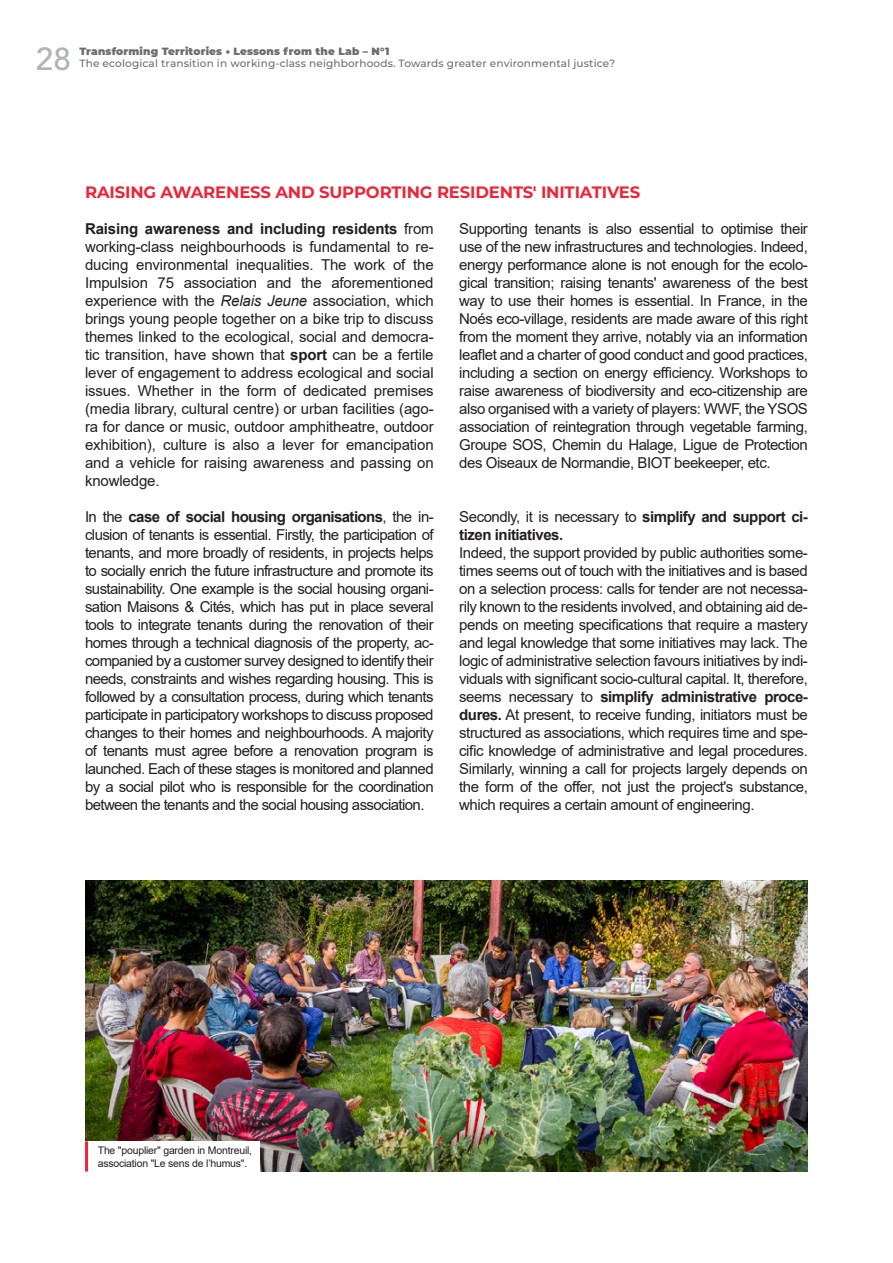
<style>
.page{position:relative;width:893px;height:1263px;background:#fff}
.page>*{position:absolute;margin:0;border:0;box-sizing:border-box;transform-origin:0 0}
.t1{font:500 31.5px "Avenir LT Std";color:#b2b3b7}
.t2{font:700 16.5px "Montserrat";letter-spacing:-.01em;color:#ed253a}
.t3{font:15px/18px "Arial";letter-spacing:-.03em;color:#231f20;text-align:justify}
.t4{font:700 15px/18px "Arial";letter-spacing:-.03em;color:#231f20}
.t5{font:500 10.5px "Montserrat";letter-spacing:.015em;color:#6c6d70}
.t6{font:10.5px/12.6px "Arial";letter-spacing:-.02em;color:#231f20}
.t7{font:900 10.5px "Montserrat";letter-spacing:.015em;color:#6c6d70}
.s1{font-weight:700}
.s2{font-style:italic}
.s3{font-weight:400}
</style>
<div class="page">
<img style="left:85px;top:880px;width:723px;height:291px">
<div style="left:85px;top:1141px;width:174px;height:30px;background:#fff"></div>
<hr style="left:85px;top:1141px;width:3px;height:30px;background:#ed253a">
<h1 class="t1" style="left:36px;top:40px;width:37px">28</h1>
<p class="t7" style="left:79px;top:43px;width:312px">Transforming Territories • Lessons from the Lab – N°1</p>
<p class="t5" style="left:79px;top:56px;width:537px">The ecological transition in working-class neighborhoods. Towards greater environmental justice?</p>
<p class="t2" style="left:85px;top:180px;width:557px">RAISING AWARENESS AND SUPPORTING RESIDENTS' INITIATIVES</p>
<p class="t3" style="left:85px;top:220px;width:350px"><span class="s1">Raising awareness and including residents</span> from working-class neighbourhoods is fundamental to re&shy;ducing environmental inequalities. The work of the Impulsion 75 association and the aforementioned experience with the <span class="s2">Relais Jeune</span> association, which brings young people together on a bike trip to discuss themes linked to the ecological, social and democra&shy;tic transition, have shown that <span class="s1">sport</span> can be a fertile lever of engagement to address ecological and social issues. Whether in the form of dedicated premises (media library, cultural centre) or urban facilities (ago&shy;ra for dance or music, outdoor amphitheatre, outdoor exhibition), culture is also a lever for emancipation and a vehicle for raising awareness and passing on knowledge.</p>
<p class="t3" style="left:85px;top:508px;width:350px">In the <span class="s1">case of social housing organisations</span>, the in&shy;clusion of tenants is essential. Firstly, the participation of tenants, and more broadly of residents, in projects helps to socially enrich the future infrastructure and promote its sustainability. One example is the social housing organi&shy;sation Maisons &amp; Cités, which has put in place several tools to integrate tenants during the renovation of their homes through a technical diagnosis of the property, ac&shy;companied by a customer survey designed to identify their needs, constraints and wishes regarding housing. This is followed by a consultation process, during which tenants participate in participatory workshops to discuss proposed changes to their homes and neighbourhoods. A majority of tenants must agree before a renovation program is launched. Each of these stages is monitored and planned by a social pilot who is responsible for the coordination between the tenants and the social housing association.</p>
<p class="t3" style="left:459px;top:220px;width:350px">Supporting tenants is also essential to optimise their use of the new infrastructures and technologies. Indeed, energy performance alone is not enough for the ecolo&shy;gical transition; raising tenants' awareness of the best way to use their homes is essential. In France, in the Noés eco-village, residents are made aware of this right from the moment they arrive, notably via an information leaflet and a charter of good conduct and good practices, including a section on energy efficiency. Workshops to raise awareness of biodiversity and eco-citizenship are also organised with a variety of players: WWF, the YSOS association of reintegration through vegetable farming, Groupe SOS, Chemin du Halage, Ligue de Protection des Oiseaux de Normandie, BIOT beekeeper, etc.</p>
<p class="t4" style="left:459px;top:508px;width:350px"><span class="s3">Secondly, it is necessary to</span> simplify and support ci&shy;tizen initiatives.</p>
<p class="t3" style="left:459px;top:544px;width:350px">Indeed, the support provided by public authorities some&shy;times seems out of touch with the initiatives and is based on a selection process: calls for tender are not necessa&shy;rily known to the residents involved, and obtaining aid de&shy;pends on meeting specifications that require a mastery and legal knowledge that some initiatives may lack. The logic of administrative selection favours initiatives by indi&shy;viduals with significant socio-cultural capital. It, therefore, seems necessary to <span class="s1">simplify administrative proce&shy;dures.</span> At present, to receive funding, initiators must be structured as associations, which requires time and spe&shy;cific knowledge of administrative and legal procedures.<br>Similarly, winning a call for projects largely depends on the form of the offer, not just the project's substance, which requires a certain amount of engineering.</p>
<p class="t6" style="left:98px;top:1144px;width:156px">The "pouplier" garden in Montreuil, association "Le sens de l’humus".</p>
</div>
